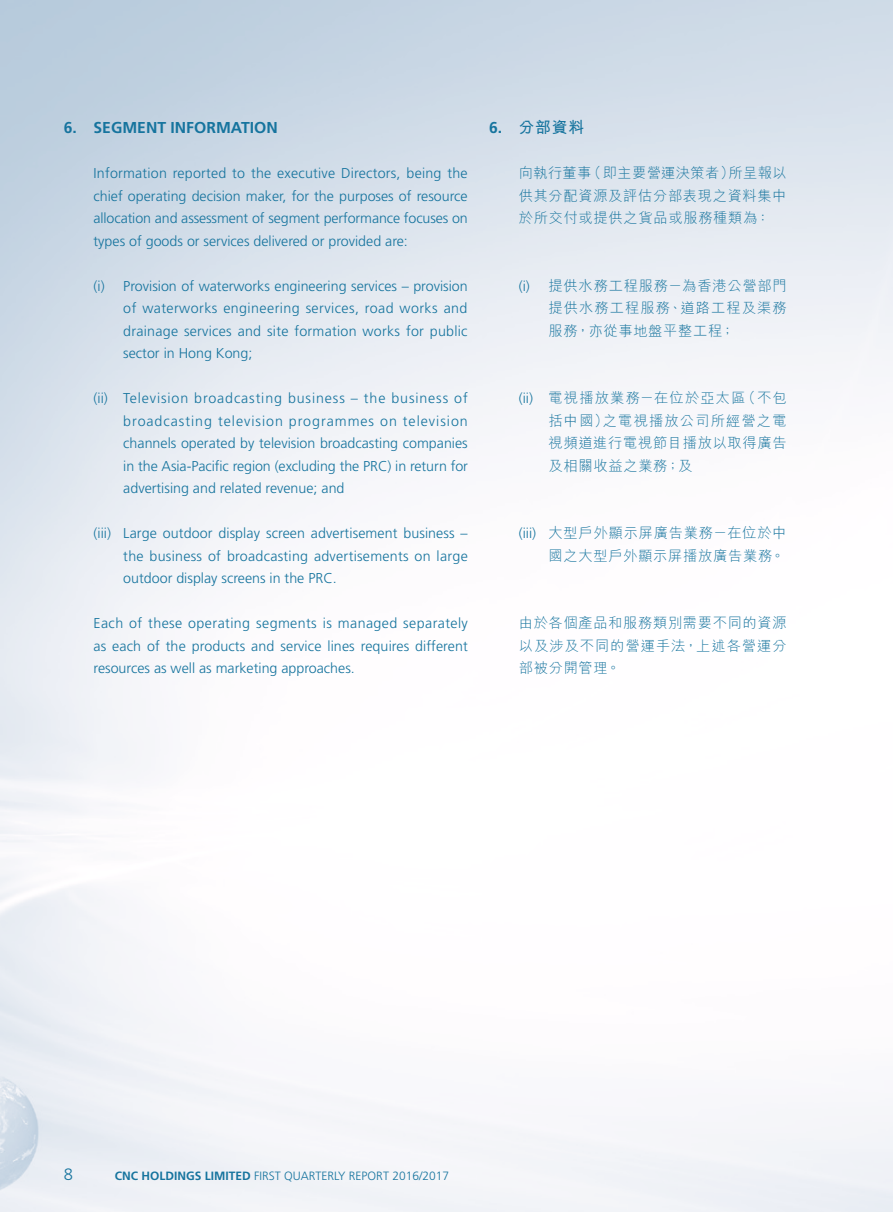
<style>
.page{position:relative;width:893px;height:1212px;background:#fff}
.page>*{position:absolute;margin:0;border:0;box-sizing:border-box;transform-origin:0 0}
.t1{font:300 16.5px "Frutiger LT Std";color:#16749e}
.Heading_1{font:700 15.75px "Frutiger LT Std";color:#16749e}
.C_Heading_1{font:700 15.75px "M Hei HK";color:#16749e}
.Body_Text{font:300 14.25px/22.5px "Frutiger LT Std";color:#16749e;text-align:justify}
.C_Body_Text{font:300 14.25px/22.5px "M Hei HK";letter-spacing:.05em;color:#16749e;text-align:justify}
.t2{font:300 12px "Frutiger LT Std";color:#16749e}
.s1{font-family:"Frutiger LT Std"}
.s2{font-weight:700}
</style>
<div class="page">
<p class="Heading_1" style="left:64px;top:118px;width:216px">6. SEGMENT INFORMATION</p>
<p class="Body_Text" style="left:94px;top:162px;width:376px">Information reported to the executive Directors, being the chief operating decision maker, for the purposes of resource allocation and assessment of segment performance focuses on types of goods or services delivered or provided are:</p>
<p class="Body_Text" style="left:123px;top:275px;width:346px;text-indent:-30px">(i) Provision of waterworks engineering services – provision of waterworks engineering services, road works and drainage services and site formation works for public sector in Hong Kong;</p>
<p class="Body_Text" style="left:123px;top:387px;width:346px;text-indent:-30px">(ii) Television broadcasting business – the business of broadcasting television programmes on television channels operated by television broadcasting companies in the Asia-Pacific region (excluding the PRC) in return for advertising and related revenue; and</p>
<p class="Body_Text" style="left:123px;top:522px;width:346px;text-indent:-30px">(iii) Large outdoor display screen advertisement business – the business of broadcasting advertisements on large outdoor display screens in the PRC.</p>
<p class="Body_Text" style="left:94px;top:612px;width:376px">Each of these operating segments is managed separately as each of the products and service lines requires different resources as well as marketing approaches.</p>
<p class="C_Heading_1" style="left:489px;top:116px;width:97px"><span class="s1">6.</span> 分部資料</p>
<p class="C_Body_Text" style="left:519px;top:161px;width:269px">向執行董事（即主要營運決策者）所呈報以供其分配資源及評估分部表現之資料集中於所交付或提供之貨品或服務種類為：</p>
<p class="C_Body_Text" style="left:549px;top:274px;width:240px;text-indent:-30px"><span class="s1">(i)</span> 提供水務工程服務－為香港公營部門提供水務工程服務、道路工程及渠務服務，亦從事地盤平整工程；</p>
<p class="C_Body_Text" style="left:549px;top:386px;width:240px;text-indent:-30px"><span class="s1">(ii)</span> 電視播放業務－在位於亞太區（不包括中國）之電視播放公司所經營之電視頻道進行電視節目播放以取得廣告及相關收益之業務；及</p>
<p class="C_Body_Text" style="left:519px;top:521px;width:269px;text-align:right"><span class="s1">(iii)</span> 大型戶外顯示屏廣告業務－在位於中國之大型戶外顯示屏播放廣告業務。</p>
<p class="C_Body_Text" style="left:519px;top:611px;width:269px">由於各個產品和服務類別需要不同的資源以及涉及不同的營運手法，上述各營運分部被分開管理。</p>
<p class="t1" style="left:64px;top:1165px;width:11px">8</p>
<p class="t2" style="left:115px;top:1169px;width:336px"><span class="s2">CNC HOLDINGS LIMITED</span> FIRST QUARTERLY REPORT 2016/2017</p>
</div>
